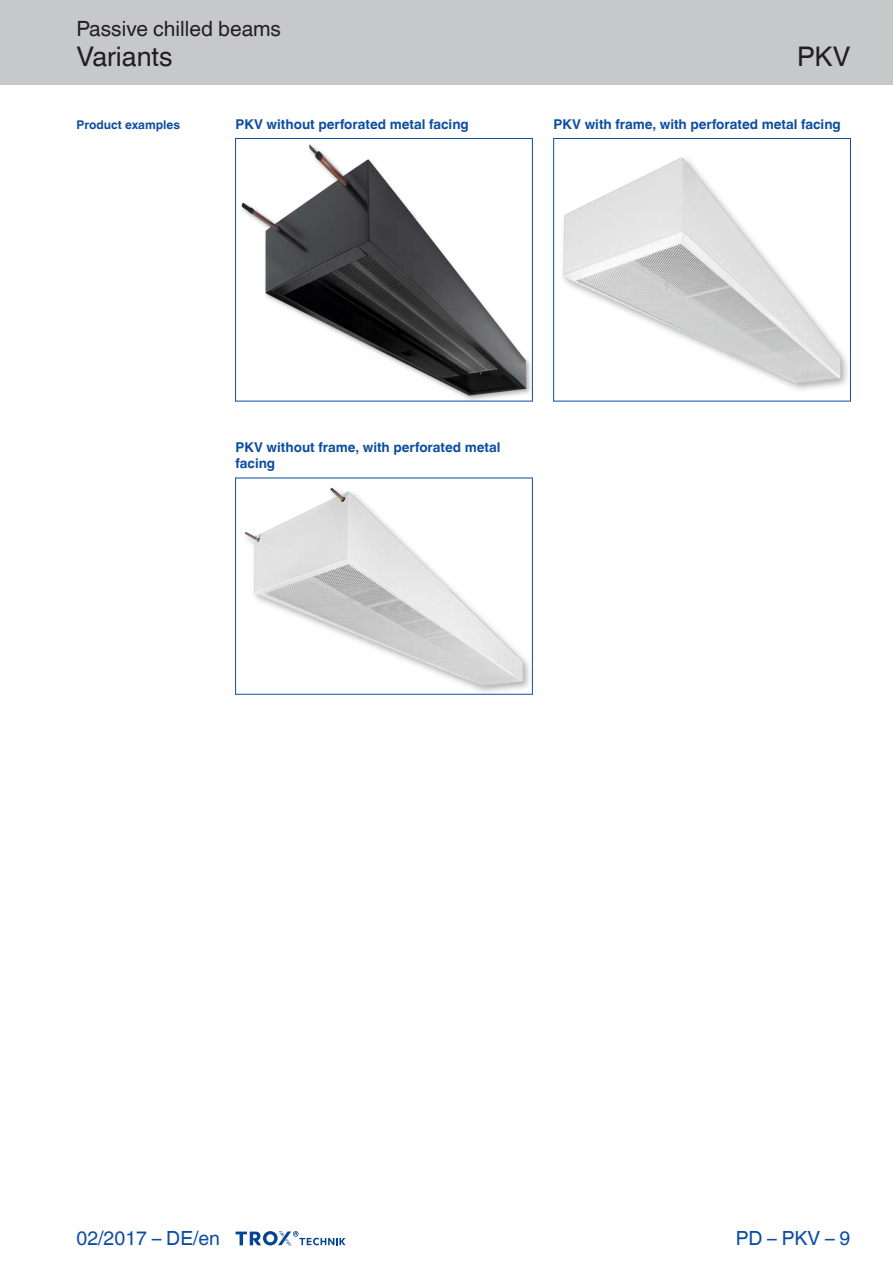
<style>
.page{position:relative;width:893px;height:1263px;background:#fff}
.page>*{position:absolute;margin:0;border:0;box-sizing:border-box;transform-origin:0 0}
.t1{font:27px "TROX Helvetica";color:#231f20}
.t2{font:21px "TROX Helvetica";color:#231f20}
.t3{font:19.5px "TROX Helvetica";color:#0d4da1}
.t4{font:700 13.5px/16.2px "TROX Helvetica";color:#0d4da1}
.t5{font:700 12px "TROX Helvetica";color:#0d4da1}
</style>
<div class="page">
<div style="left:0;top:0;width:893px;height:85px;background:#c7c8ca"></div>
<svg style="left:236px;top:1231px;width:110px;height:15px"></svg>
<img style="left:236px;top:479px;width:296px;height:215px">
<hr style="left:235px;top:478px;width:1px;height:217px;background:#0d4da1">
<hr style="left:532px;top:478px;width:1px;height:217px;background:#0d4da1">
<hr style="left:235px;top:478px;width:297px;height:1px;background:#0d4da1">
<hr style="left:235px;top:694px;width:297px;height:1px;background:#0d4da1">
<img style="left:236px;top:139px;width:296px;height:262px">
<img style="left:554px;top:147px;width:294px;height:245px">
<hr style="left:235px;top:138px;width:1px;height:263px;background:#0d4da1">
<hr style="left:532px;top:138px;width:1px;height:263px;background:#0d4da1">
<hr style="left:235px;top:138px;width:297px;height:1px;background:#0d4da1">
<hr style="left:235px;top:401px;width:297px;height:1px;background:#0d4da1">
<hr style="left:553px;top:138px;width:1px;height:263px;background:#0d4da1">
<hr style="left:850px;top:138px;width:1px;height:263px;background:#0d4da1">
<hr style="left:553px;top:138px;width:297px;height:1px;background:#0d4da1">
<hr style="left:553px;top:401px;width:297px;height:1px;background:#0d4da1">
<h2 class="t2" style="left:77px;top:17px;width:206px">Passive chilled beams</h2>
<h1 class="t1" style="left:77px;top:41px;width:98px">Variants</h1>
<h1 class="t1" style="left:797px;top:41px;width:55px">PKV</h1>
<p class="t5" style="left:77px;top:117px;width:105px">Product examples</p>
<p class="t4" style="left:236px;top:116px;width:235px">PKV without perforated metal facing</p>
<p class="t4" style="left:554px;top:116px;width:289px">PKV with frame, with perforated metal facing</p>
<p class="t4" style="left:236px;top:439px;width:267px">PKV without frame, with perforated metal facing</p>
<h3 class="t3" style="left:77px;top:1227px;width:145px">02/2017 – DE/en</h3>
<h3 class="t3" style="left:736px;top:1227px;width:116px">PD – PKV – 9</h3>
</div>
